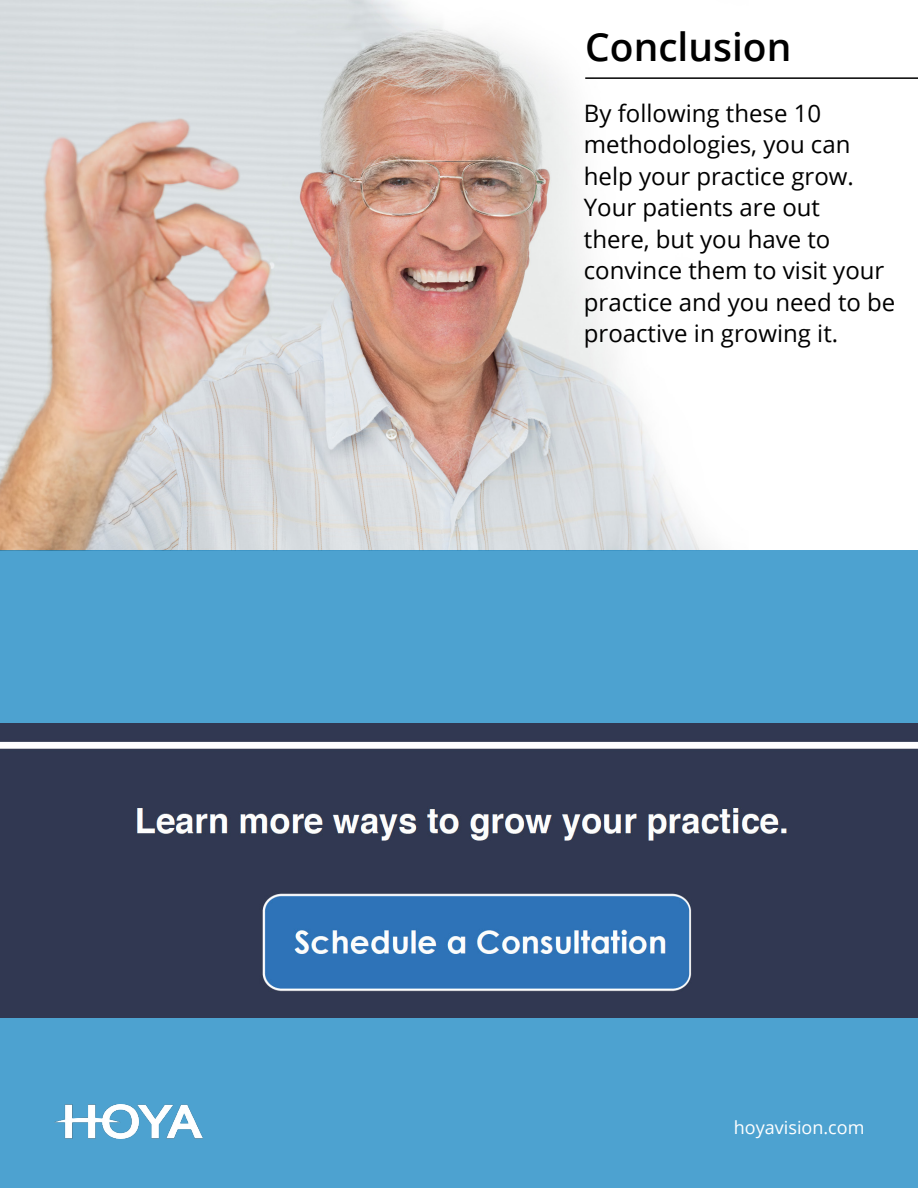
<style>
.page{position:relative;width:918px;height:1188px;background:#fff}
.page>*{position:absolute;margin:0;border:0;box-sizing:border-box;transform-origin:0 0}
.t1{font:600 38.85px "Open Sans";color:#000}
.t2{font:24px/31.5px "Open Sans";color:#000}
.t3{font:18px "Open Sans";color:#fff}
</style>
<div class="page">
<img style="left:0;top:0;width:749px;height:551px">
<hr style="left:585px;top:77px;width:333px;height:2px;background:#000">
<div style="left:0;top:551px;width:918px;height:637px;background:#4da2d0"></div>
<img style="left:54px;top:1105px;width:148px;height:33px">
<img style="left:0;top:723px;width:918px;height:295px">
<h1 class="t1" style="left:585px;top:20px;width:208px">Conclusion</h1>
<p class="t2" style="left:584px;top:97px;width:313px">By following these 10 methodologies, you can help your practice grow.<br>Your patients are out<br>there, but you have to convince them to visit your practice and you need to be proactive in growing it.</p>
<p class="t3" style="left:734px;top:1115px;width:132px">hoyavision.com</p>
</div>
